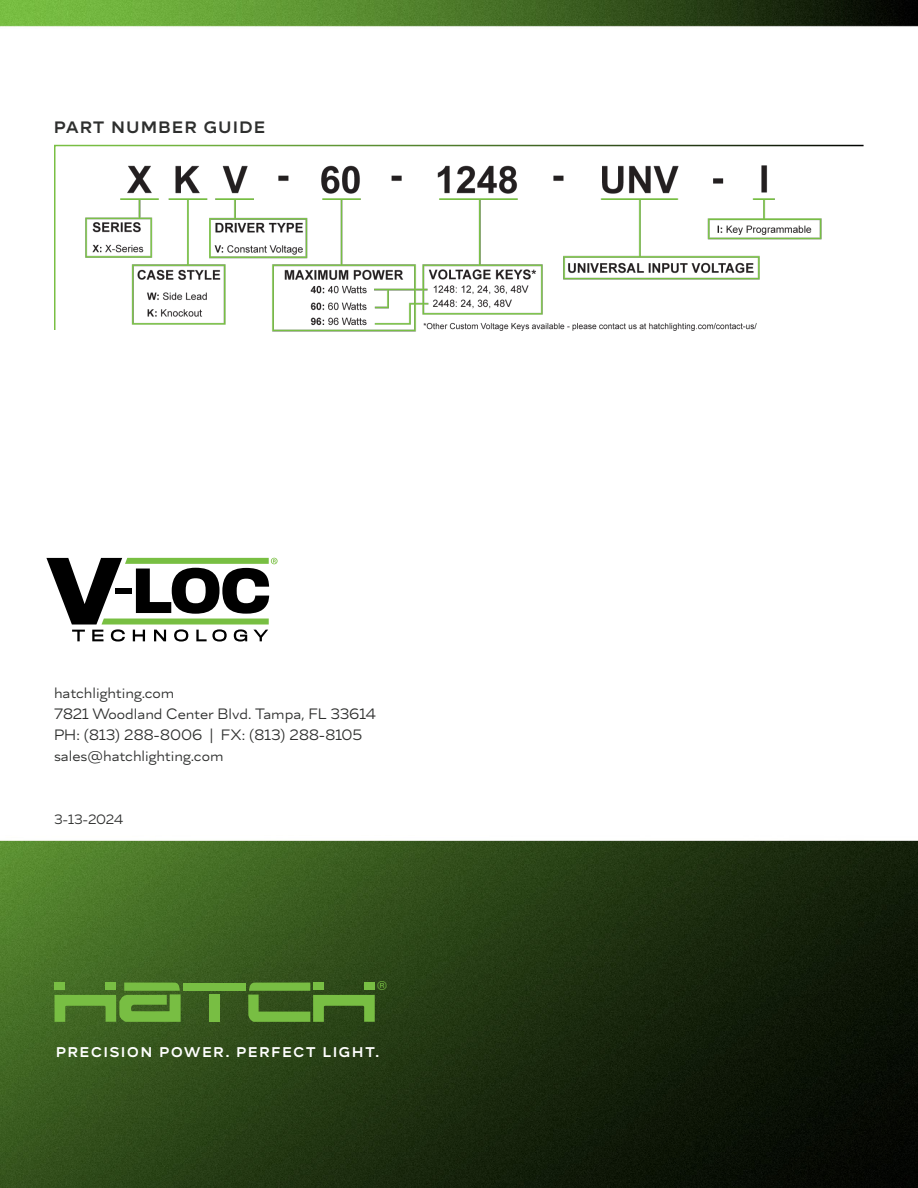
<style>
.page{position:relative;width:918px;height:1188px;background:#fff}
.page>*{position:absolute;margin:0;border:0;box-sizing:border-box;transform-origin:0 0}
.t1{font:700 16.5px "Skie Wide";letter-spacing:.1em;color:#2e2f2e}
.t2{font:15px "Skie Wide";color:#2e2f2e}
.t3{font:700 14.1px "Skie Wide";letter-spacing:.14em;color:#fff}
.t4{font:13.5px "Skie Wide";color:#2e2f2e}
.t5{font:12.6px "Helvetica";color:#78be43}
</style>
<div class="page">
<img style="left:0;top:0;width:918px;height:1188px">
<div style="left:183px;top:983px;width:63px;height:7px;background:#78be43"></div>
<div style="left:209px;top:994px;width:11px;height:28px;background:#78be43"></div>
<svg style="left:55px;top:983px;width:126px;height:39px;background:#619935"></svg>
<svg style="left:248px;top:983px;width:127px;height:39px;background:#52822d"></svg>
<svg style="left:46px;top:558px;width:232px;height:84px"></svg>
<svg style="left:53px;top:144px;width:812px;height:188px"></svg>
<img style="left:81px;top:157px;width:748px;height:177px">
<p class="t1" style="left:54px;top:118px;width:213px">PART NUMBER GUIDE</p>
<p class="t2" style="left:54px;top:684px;width:122px">hatchlighting.com</p>
<p class="t2" style="left:54px;top:705px;width:323px">7821 Woodland Center Blvd. Tampa, FL 33614</p>
<p class="t2" style="left:54px;top:726px;width:309px">PH: (813) 288-8006 | FX: (813) 288-8105</p>
<p class="t2" style="left:54px;top:747px;width:171px">sales@hatchlighting.com</p>
<p class="t4" style="left:54px;top:812px;width:71px">3-13-2024</p>
<p class="t5" style="left:377px;top:976px;width:11px">®</p>
<p class="t3" style="left:56px;top:1044px;width:324px">PRECISION POWER. PERFECT LIGHT.</p>
</div>
